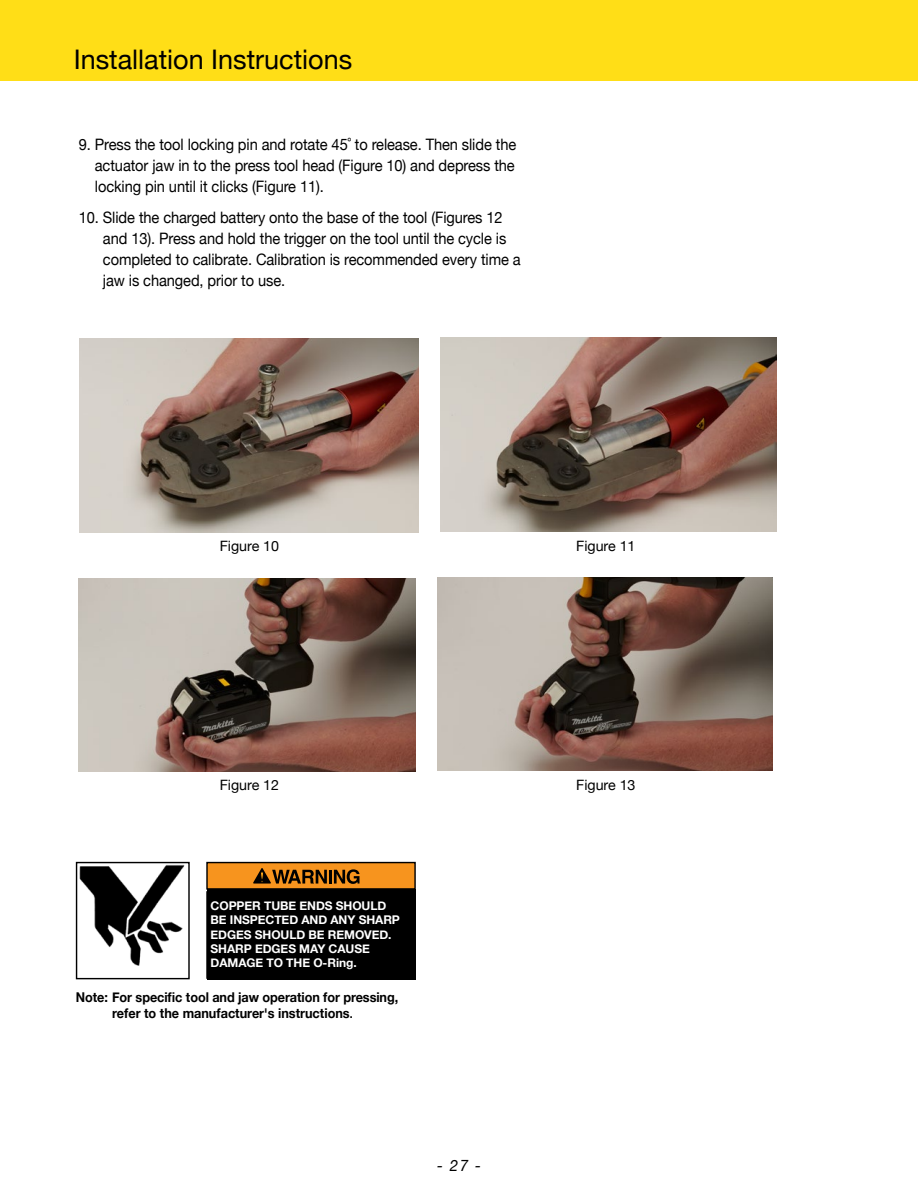
<style>
.page{position:relative;width:918px;height:1188px;background:#fff}
.page>*{position:absolute;margin:0;border:0;box-sizing:border-box;transform-origin:0 0}
.t1{font:27px "Helvetica Neue";color:#000}
.t2{font:15.75px/21px "Helvetica Neue";letter-spacing:-.005em;color:#000;text-align:justify;scale:.93 1}
.t3{font:italic 15.75px "Helvetica Neue";color:#000;scale:.96 1}
.t4{font:14.25px "Helvetica Neue";color:#000}
.t5{font:700 13.5px/16.2px "Helvetica Neue";letter-spacing:-.005em;color:#000;scale:.94 1}
.t6{font:700 12px/14.4px "Helvetica Neue";letter-spacing:-.005em;color:#fff}
.s1{font-size:11.25px}
</style>
<div class="page">
<div style="left:0;top:0;width:918px;height:81px;background:#ffde17"></div>
<div style="left:76px;top:862px;width:114px;height:117px;border:1px solid #000"></div>
<div style="left:207px;top:889px;width:209px;height:90px;background:#000"></div>
<div style="left:207px;top:863px;width:208px;height:26px;background:#f7941e"></div>
<div style="left:206px;top:862px;width:210px;height:28px;border:1px solid #000"></div>
<svg style="left:253px;top:868px;width:74px;height:16px"></svg>
<hr style="left:329px;top:870px;width:3px;height:14px;background:#000">
<svg style="left:334px;top:869px;width:26px;height:15px"></svg>
<img style="left:79px;top:864px;width:106px;height:102px">
<img style="left:79px;top:338px;width:340px;height:194px">
<img style="left:440px;top:338px;width:336px;height:193px">
<img style="left:78px;top:579px;width:338px;height:192px">
<img style="left:437px;top:578px;width:335px;height:192px">
<h1 class="t1" style="left:74px;top:40px;width:280px">Installation Instructions</h1>
<p class="t2" style="left:95px;top:135px;width:455px;text-indent:-16px">9. Press the tool locking pin and rotate 45˚ to release. Then slide the actuator jaw in to the press tool head (Figure 10) and depress the locking pin until it clicks (Figure 11).</p>
<p class="t2" style="left:103px;top:208px;width:451px;text-align:left;text-indent:-24px">10. Slide the charged battery onto the base of the tool (Figures 12 and 13). Press and hold the trigger on the tool until the cycle is completed to calibrate. Calibration is recommended every time a jaw is changed, prior to use.</p>
<p class="t4" style="left:220px;top:536px;width:61px">Figure 10</p>
<p class="t4" style="left:220px;top:774px;width:61px">Figure 12</p>
<p class="t6" style="left:211px;top:899px;width:191px">COPPER TUBE ENDS SHOULD<br>BE INSPECTED AND ANY SHARP<br>EDGES SHOULD BE REMOVED.<br>SHARP EDGES MAY CAUSE<br>DAMAGE TO THE O-Ring.</p>
<p class="t5" style="left:112px;top:989px;width:306px;text-indent:-36px">Note: For specific tool and jaw operation for pressing, refer to the manufacturer's instructions<span class="s1">.</span></p>
<p class="t3" style="left:437px;top:1154px;width:47px">- 27 -</p>
<p class="t4" style="left:576px;top:536px;width:61px">Figure 11</p>
<p class="t4" style="left:576px;top:774px;width:61px">Figure 13</p>
</div>
